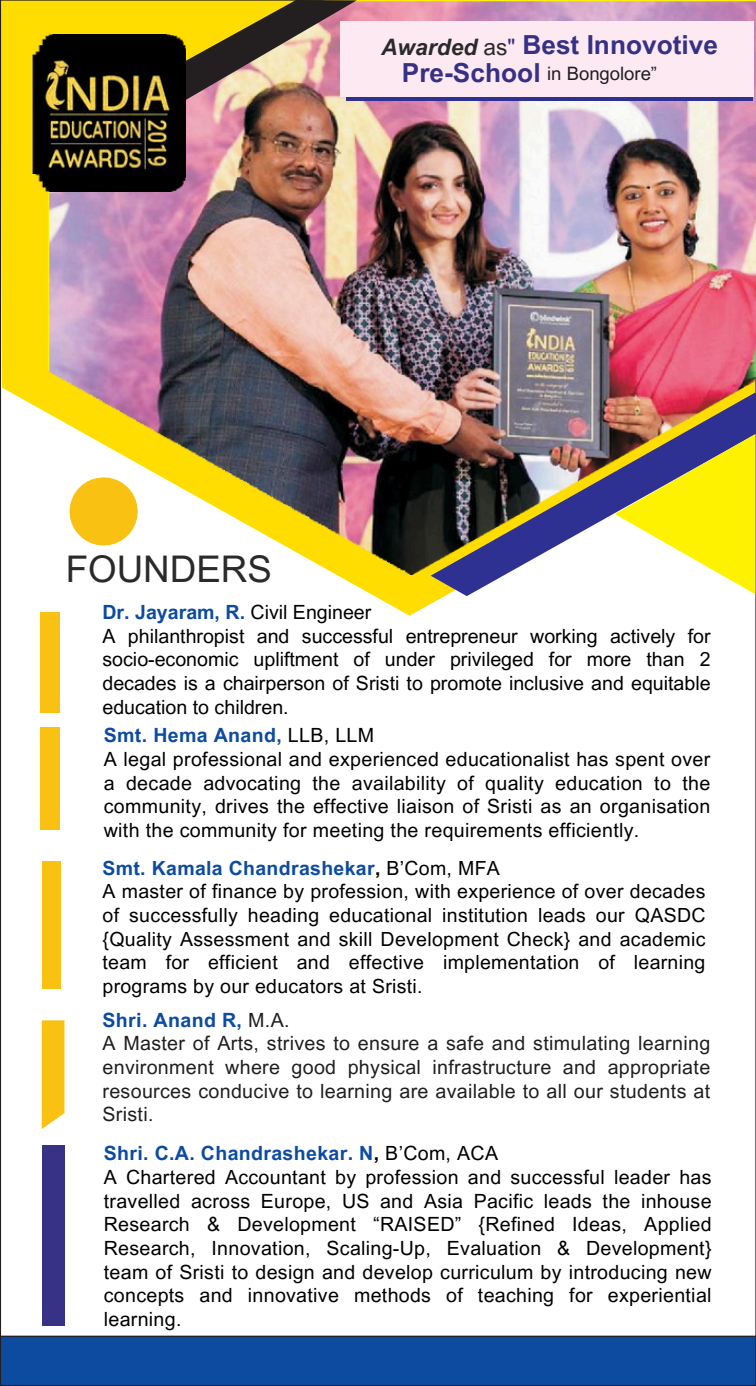
<style>
.page{position:relative;width:756px;height:1386px;background:#fff}
.page>*{position:absolute;margin:0;border:0;box-sizing:border-box;transform-origin:0 0}
.t1{font:36.75px "Arial MT Pro";color:#2a2a2a}
.t2{font:700 26.25px "Arial MT Pro";color:#363185}
.t3{font:italic 700 22.75px "Arial MT Pro";color:#2a2a2a}
.t4{font:19.6px/23.6px "Arial MT Pro";letter-spacing:.015em;color:#000;text-align:justify}
.t5{font:19.6px/23.6px "Arial MT Pro";letter-spacing:.015em;color:#1f1f1f;text-align:justify}
.t6{font:700 19.6px "Arial MT Pro";letter-spacing:.015em;color:#0d4ba0}
.t7{font:19.43px/23.6px "Arial MT Pro";letter-spacing:.015em;color:#000;text-align:justify}
.t8{font:700 19.43px "Arial MT Pro";letter-spacing:.015em;color:#0d4ba0}
.t9{font:18.55px "Arial MT Pro";color:#1f1f1f}
.s1{font-weight:400;font-style:normal}
.s2{font-weight:400;font-style:normal;color:#363185}
.s3{font-weight:400;color:#000}
.s4{color:#000}
.s5{font-weight:400;color:#1f1f1f}
</style>
<div class="page">
<svg style="left:2px;top:2px;width:443px;height:614px"></svg>
<div style="left:0;top:1336px;width:756px;height:50px;background:#0d4ba0"></div>
<div style="left:0;top:1336px;width:756px;height:50px;border:1px solid #231f20"></div>
<img style="left:48px;top:0;width:708px;height:575px">
<img style="left:107px;top:0;width:250px;height:146px">
<img style="left:431px;top:381px;width:325px;height:215px">
<img style="left:32px;top:34px;width:154px;height:158px">
<img style="left:32px;top:54px;width:151px;height:120px">
<svg style="left:70px;top:477px;width:68px;height:69px"></svg>
<svg style="left:42px;top:1020px;width:22px;height:109px;background:#f9c624"></svg>
<div style="left:42px;top:1145px;width:22px;height:180px;background:#373285"></div>
<div style="left:40px;top:728px;width:19px;height:102px;background:#f9c213"></div>
<div style="left:40px;top:613px;width:19px;height:100px;background:#f9c213"></div>
<div style="left:42px;top:861px;width:18px;height:127px;background:#f9c213"></div>
<div style="left:347px;top:27px;width:406px;height:73px;background:#2e3092"></div>
<div style="left:341px;top:22px;width:413px;height:75px;background:#fde9f1"></div>
<svg style="left:615px;top:434px;width:140px;height:160px"></svg>
<p class="t3" style="left:381px;top:38px;width:136px">Awarded <span class="s1">as</span><span class="s2">"</span></p>
<p class="t2" style="left:522px;top:35px;width:197px">Best Innovotive</p>
<h2 class="t2" style="left:402px;top:63px;width:140px">Pre-School</h2>
<h3 class="t9" style="left:547px;top:66px;width:111px">in Bongolore”</h3>
<p class="t1" style="left:66px;top:556px;width:208px">FOUNDERS</p>
<h2 class="t6" style="left:103px;top:605px;width:270px">Dr. Jayaram, R. <span class="s3">Civil Engineer</span></h2>
<p class="t4" style="left:103px;top:627px;width:610px">A philanthropist and successful entrepreneur working actively for socio-economic upliftment of under privileged for more than 2 decades is a chairperson of Sristi to promote inclusive and equitable education to children.</p>
<p class="t6" style="left:104px;top:728px;width:272px">Smt. Hema Anand, <span class="s3">LLB, LLM</span></p>
<p class="t4" style="left:104px;top:750px;width:608px">A legal professional and experienced educationalist has spent over a decade advocating the availability of quality education to the community, drives the effective liaison of Sristi as an organisation with the community for meeting the requirements efficiently.</p>
<p class="t8" style="left:103px;top:861px;width:399px">Smt. Kamala Chandrashekar<span class="s4">,</span> <span class="s3">B’Com, MFA</span></p>
<p class="t7" style="left:103px;top:882px;width:604px">A master of finance by profession, with experience of over decades of successfully heading educational institution leads our QASDC {Quality Assessment and skill Development Check} and academic team for efficient and effective implementation of learning programs by our educators at Sristi.</p>
<p class="t6" style="left:103px;top:1013px;width:189px">Shri. Anand R, <span class="s5">M.A.</span></p>
<h1 class="t5" style="left:103px;top:1034px;width:609px">A Master of Arts, strives to ensure a safe and stimulating learning environment where good physical infrastructure and appropriate resources conducive to learning are available to all our students at Sristi.</h1>
<p class="t6" style="left:104px;top:1146px;width:396px">Shri. C.A. Chandrashekar. N<span class="s4">,</span> <span class="s3">B’Com, ACA</span></p>
<p class="t4" style="left:104px;top:1168px;width:609px">A Chartered Accountant by profession and successful leader has travelled across Europe, US and Asia Pacific leads the inhouse Research &amp; Development “RAISED” {Refined Ideas, Applied Research, Innovation, Scaling-Up, Evaluation &amp; Development} team of Sristi to design and develop curriculum by introducing new concepts and innovative methods of teaching for experiential learning.</p>
</div>
